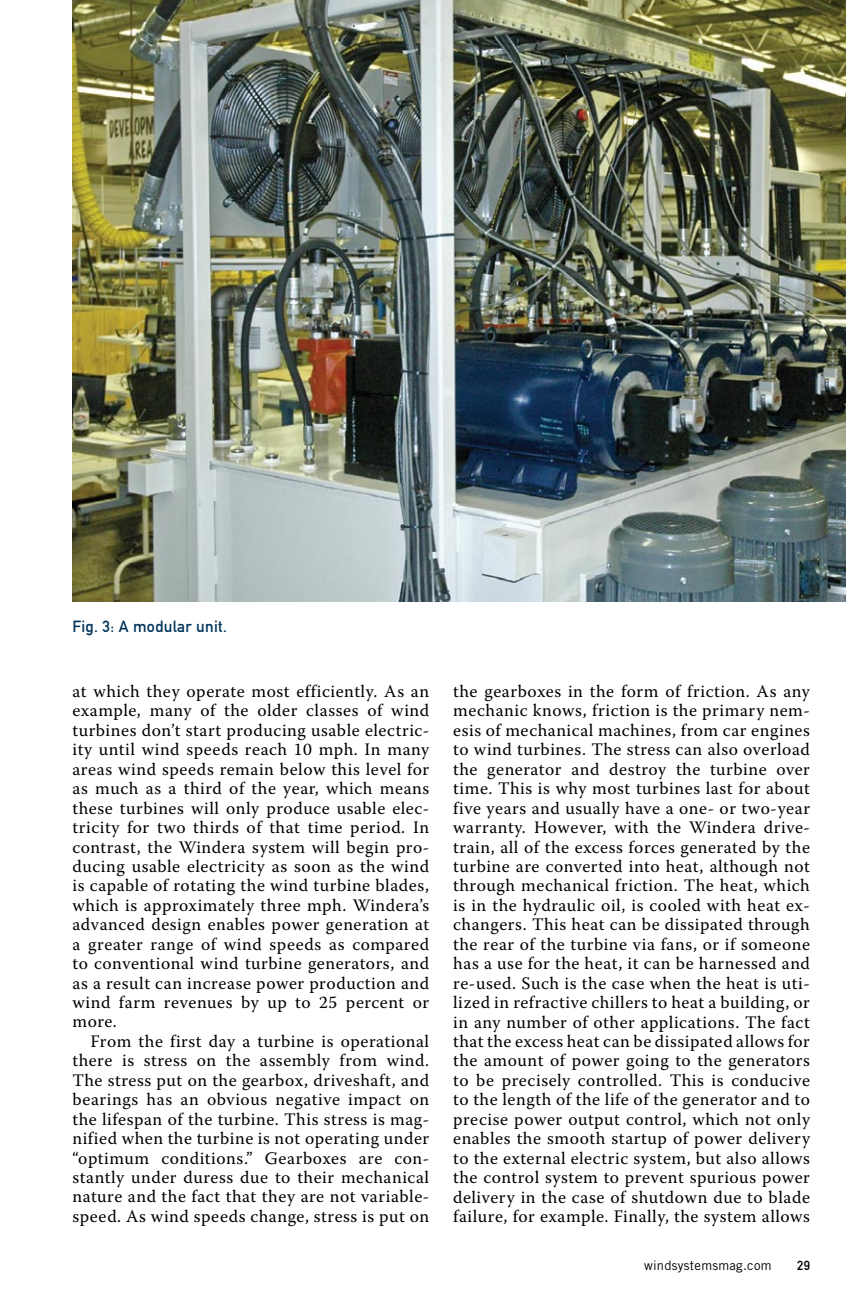
<style>
.page{position:relative;width:846px;height:1296px;background:#fff}
.page>*{position:absolute;margin:0;border:0;box-sizing:border-box;transform-origin:0 0}
.t1{font:17.6px/19.4px "Warnock Pro";letter-spacing:.03em;color:#000;text-align:justify}
.t2{font:16px "DIN Mittelschrift Alternate";color:#00355b}
.t3{font:13px "Trade Gothic";letter-spacing:.02em;color:#000}
.t4{font:13px "DIN Mittelschrift Alternate";color:#000}
</style>
<div class="page">
<img style="left:72px;top:0;width:774px;height:601px">
<p class="t2" style="left:72px;top:617px;width:156px">Fig. 3: A modular unit.</p>
<p class="t1" style="left:72px;top:681px;width:358px">at which they operate most efficiently. As an example, many of the older classes of wind turbines don’t start producing usable electric&shy;ity until wind speeds reach 10 mph. In many areas wind speeds remain below this level for as much as a third of the year, which means these turbines will only produce usable elec&shy;tricity for two thirds of that time period. In contrast, the Windera system will begin pro&shy;ducing usable electricity as soon as the wind is capable of rotating the wind turbine blades, which is approximately three mph. Windera’s advanced design enables power generation at a greater range of wind speeds as compared to conventional wind turbine generators, and as a result can increase power production and wind farm revenues by up to 25 percent or more.</p>
<p class="t1" style="left:72px;top:1031px;width:358px;text-indent:18px">From the first day a turbine is operational there is stress on the assembly from wind.<br>The stress put on the gearbox, driveshaft, and bearings has an obvious negative impact on the lifespan of the turbine. This stress is mag&shy;nified when the turbine is not operating under “optimum conditions.” Gearboxes are con&shy;stantly under duress due to their mechanical nature and the fact that they are not variable&shy;speed. As wind speeds change, stress is put on</p>
<p class="t1" style="left:453px;top:681px;width:358px">the gearboxes in the form of friction. As any mechanic knows, friction is the primary nem&shy;esis of mechanical machines, from car engines to wind turbines. The stress can also overload the generator and destroy the turbine over time. This is why most turbines last for about five years and usually have a one- or two-year warranty. However, with the Windera drive&shy;train, all of the excess forces generated by the turbine are converted into heat, although not through mechanical friction. The heat, which is in the hydraulic oil, is cooled with heat ex&shy;changers. This heat can be dissipated through the rear of the turbine via fans, or if someone has a use for the heat, it can be harnessed and re-used. Such is the case when the heat is uti&shy;lized in refractive chillers to heat a building, or in any number of other applications. The fact that the excess heat can be dissipated allows for the amount of power going to the generators to be precisely controlled. This is conducive to the length of the life of the generator and to precise power output control, which not only enables the smooth startup of power delivery to the external electric system, but also allows the control system to prevent spurious power delivery in the case of shutdown due to blade failure, for example. Finally, the system allows</p>
<p class="t3" style="left:644px;top:1258px;width:129px">windsystemsmag.com</p>
<p class="t4" style="left:797px;top:1258px;width:14px">29</p>
</div>
